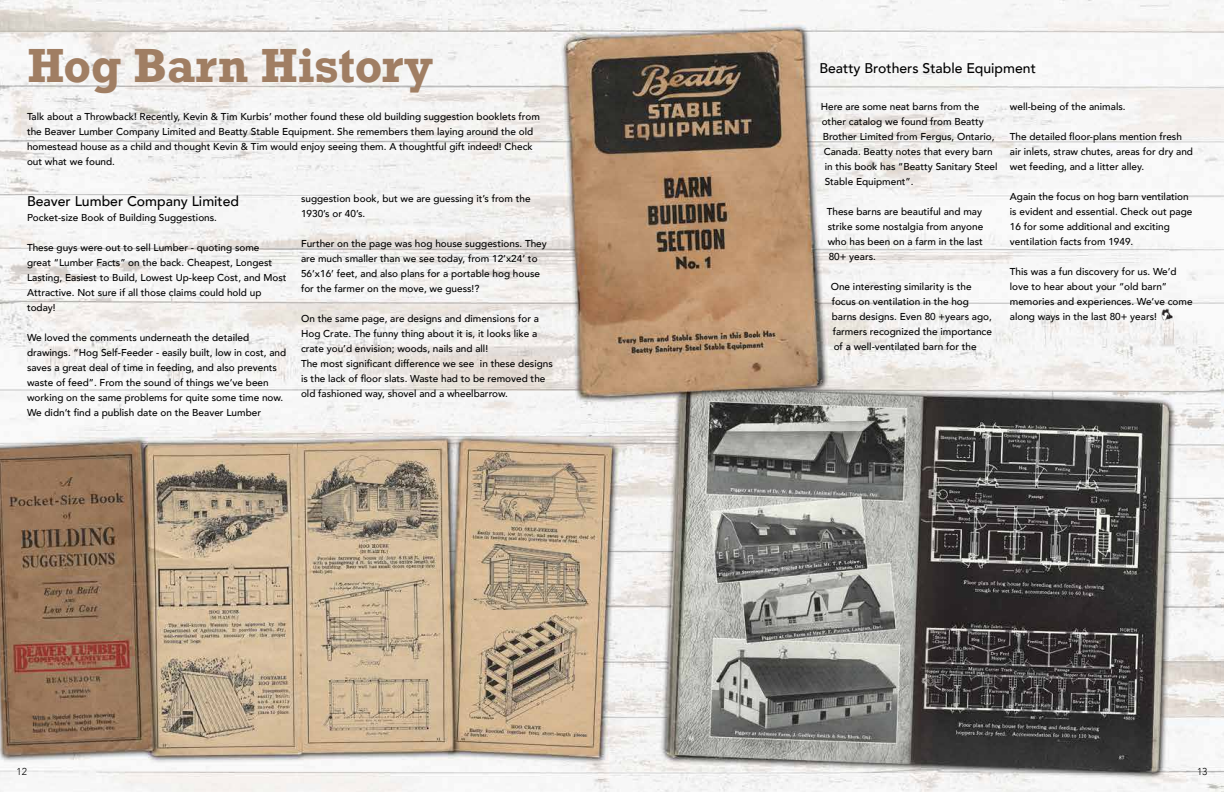
<style>
.page{position:relative;width:1224px;height:792px;background:#fff}
.page>*{position:absolute;margin:0;border:0;box-sizing:border-box;transform-origin:0 0}
.t1{font:700 45px "Rockwell";color:#a07e63}
.t2{font:500 14px "Avenir";color:#000}
.t3{font:500 10px/15px "Avenir";color:#000}
.t4{font:300 10px "Avenir";color:#000}
</style>
<div class="page">
<img style="left:0;top:0;width:1224px;height:792px">
<svg style="left:1161px;top:308px;width:12px;height:13px"></svg>
<h1 class="t1" style="left:27px;top:49px;width:408px">Hog Barn History</h1>
<p class="t3" style="left:27px;top:109px;width:514px">Talk about a Throwback! Recently, Kevin &amp; Tim Kurbis’ mother found these old building suggestion booklets from the Beaver Lumber Company Limited and Beatty Stable Equipment. She remembers them laying around the old homestead house as a child and thought Kevin &amp; Tim would enjoy seeing them. A thoughtful gift indeed! Check out what we found.</p>
<h2 class="t2" style="left:27px;top:189px;width:214px">Beaver Lumber Company Limited</h2>
<p class="t3" style="left:27px;top:209px;width:192px">Pocket-size Book of Building Suggestions.</p>
<p class="t3" style="left:27px;top:239px;width:261px">These guys were out to sell Lumber - quoting some<br>great “Lumber Facts” on the back. Cheapest, Longest Lasting, Easiest to Build, Lowest Up-keep Cost, and Most Attractive. Not sure if all those claims could hold up today!</p>
<p class="t3" style="left:27px;top:329px;width:261px">We loved the comments underneath the detailed drawings. “Hog Self-Feeder - easily built, low in cost, and saves a great deal of time in feeding, and also prevents waste of feed”. From the sound of things we’ve been working on the same problems for quite some time now.<br>We didn’t find a publish date on the Beaver Lumber</p>
<p class="t3" style="left:301px;top:190px;width:231px">suggestion book, but we are guessing it’s from the<br>1930’s or 40’s.</p>
<p class="t3" style="left:301px;top:235px;width:247px">Further on the page was hog house suggestions. They are much smaller than we see today, from 12’x24’ to 56’x16’ feet, and also plans for a portable hog house for the farmer on the move, we guess!?</p>
<p class="t3" style="left:301px;top:310px;width:253px">On the same page, are designs and dimensions for a Hog Crate. The funny thing about it is, it looks like a crate you’d envision; woods, nails and all!<br>The most significant difference we see in these designs is the lack of floor slats. Waste had to be removed the old fashioned way, shovel and a wheelbarrow.</p>
<h2 class="t2" style="left:819px;top:56px;width:218px">Beatty Brothers Stable Equipment</h2>
<p class="t3" style="left:821px;top:98px;width:160px">Here are some neat barns from the</p>
<p class="t3" style="left:822px;top:113px;width:164px">other catalog we found from Beatty</p>
<p class="t3" style="left:823px;top:128px;width:173px">Brother Limited from Fergus, Ontario,</p>
<p class="t3" style="left:824px;top:143px;width:171px">Canada. Beatty notes that every barn</p>
<p class="t3" style="left:825px;top:158px;width:174px">in this book has “Beatty Sanitary Steel</p>
<p class="t3" style="left:825px;top:173px;width:90px">Stable Equipment”.</p>
<p class="t3" style="left:827px;top:203px;width:158px">These barns are beautiful and may strike some nostalgia from anyone who has been on a farm in the last<br>80+ years.</p>
<p class="t3" style="left:831px;top:278px;width:163px">One interesting similarity is the focus on ventilation in the hog barns designs. Even 80 +years ago, farmers recognized the importance of a well-ventilated barn for the</p>
<p class="t3" style="left:1010px;top:98px;width:117px">well-being of the animals.</p>
<p class="t3" style="left:1010px;top:128px;width:185px">The detailed floor-plans mention fresh air inlets, straw chutes, areas for dry and wet feeding, and a litter alley.</p>
<p class="t3" style="left:1010px;top:188px;width:184px">Again the focus on hog barn ventilation is evident and essential. Check out page 16 for some additional and exciting ventilation facts from 1949.</p>
<p class="t3" style="left:1010px;top:263px;width:184px">This was a fun discovery for us. We’d love to hear about your “old barn” memories and experiences. We’ve come along ways in the last 80+ years!</p>
<p class="t4" style="left:17px;top:767px;width:12px">12</p>
<p class="t4" style="left:1197px;top:767px;width:12px">13</p>
</div>
